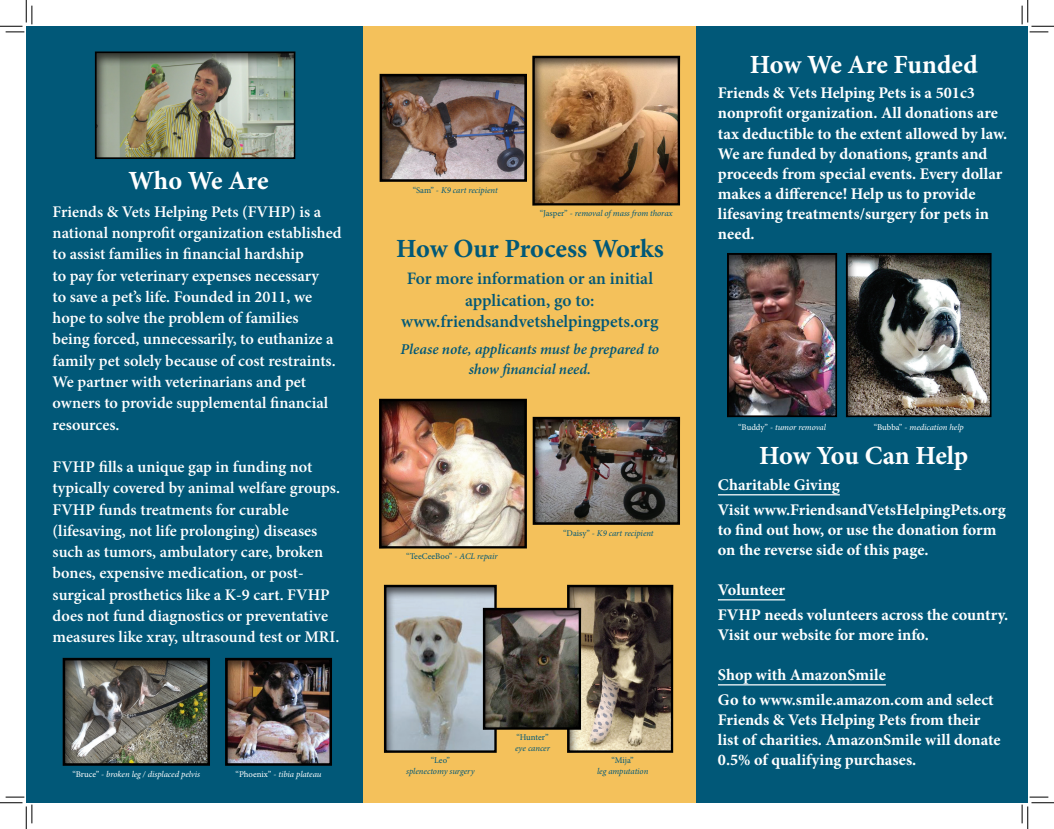
<style>
.page{position:relative;width:1054px;height:829px;background:#fff}
.page>*{position:absolute;margin:0;border:0;box-sizing:border-box;transform-origin:0 0}
.t1{font:700 26.25px "Minion Pro";letter-spacing:-.005em;color:#fff}
.t2{font:700 26.25px "Minion Pro";color:#015878}
.t3{font:600 17.5px/21.2px "Minion Pro";color:#015878;text-align:center}
.t4{font:600 16.25px/21.2px "Minion Pro";color:#fff}
.t5{font:700 16.25px/20px "Minion Pro";color:#fff}
.t6{font:italic 600 15px/20px "Minion Pro";letter-spacing:-.005em;color:#015878;text-align:center}
.t7{font:italic 8.75px "Minion Pro";letter-spacing:-.005em;color:#015878}
.t8{font:italic 8.75px "Minion Pro";letter-spacing:-.01em;color:#fff}
.t9{font:8.75px "Minion Pro";color:#015878}
.s1{font-style:normal}
.s2{font-style:italic}
</style>
<div class="page">
<div style="left:26px;top:26px;width:337px;height:776px;background:#015878"></div>
<div style="left:696px;top:26px;width:332px;height:776px;background:#015878"></div>
<div style="left:363px;top:26px;width:333px;height:776px;background:#f4c15b"></div>
<hr style="left:718px;top:494px;width:122px;height:1px;background:#fff">
<hr style="left:718px;top:599px;width:67px;height:1px;background:#fff">
<hr style="left:718px;top:684px;width:168px;height:1px;background:#fff">
<div style="left:94px;top:50px;width:202px;height:110px;background:#231f20;opacity:.75"></div>
<div style="left:379px;top:72px;width:149px;height:110px;background:#231f20;opacity:.75"></div>
<div style="left:532px;top:415px;width:149px;height:110px;background:#231f20;opacity:.75"></div>
<div style="left:62px;top:656px;width:149px;height:110px;background:#231f20;opacity:.75"></div>
<div style="left:225px;top:656px;width:107px;height:110px;background:#231f20;opacity:.75"></div>
<div style="left:531px;top:53px;width:149px;height:153px;background:#231f20;opacity:.75"></div>
<div style="left:378px;top:396px;width:149px;height:153px;background:#231f20;opacity:.75"></div>
<div style="left:384px;top:583px;width:113px;height:170px;background:#231f20;opacity:.75"></div>
<div style="left:567px;top:583px;width:107px;height:170px;background:#231f20;opacity:.75"></div>
<div style="left:483px;top:606px;width:98px;height:124px;background:#231f20;opacity:.75"></div>
<div style="left:725px;top:250px;width:112px;height:168px;background:#231f20;opacity:.75"></div>
<div style="left:844px;top:250px;width:148px;height:168px;background:#231f20;opacity:.75"></div>
<svg style="left:0;top:0;width:33px;height:33px"></svg>
<svg style="left:0;top:796px;width:33px;height:33px"></svg>
<svg style="left:1021px;top:0;width:33px;height:33px"></svg>
<svg style="left:1021px;top:796px;width:33px;height:33px"></svg>
<h1 class="t1" style="left:128px;top:162px;width:142px">Who We Are</h1>
<p class="t4" style="left:53px;top:201px;width:290px">Friends &amp; Vets Helping Pets (FVHP) is a national nonprofit organization established to assist families in financial hardship<br>to pay for veterinary expenses necessary<br>to save a pet’s life. Founded in 2011, we hope to solve the problem of families<br>being forced, unnecessarily, to euthanize a family pet solely because of cost restraints.<br>We partner with veterinarians and pet owners to provide supplemental financial resources.</p>
<p class="t4" style="left:53px;top:456px;width:289px">FVHP fills a unique gap in funding not typically covered by animal welfare groups.<br>FVHP funds treatments for curable (lifesaving, not life prolonging) diseases such as tumors, ambulatory care, broken bones, expensive medication, or post&shy;surgical prosthetics like a K-9 cart. FVHP does not fund diagnostics or preventative measures like xray, ultrasound test or MRI.</p>
<p class="t8" style="left:72px;top:768px;width:129px"><span class="s1">“Bruce” -</span> broken leg / displaced pelvis</p>
<p class="t8" style="left:236px;top:768px;width:87px"><span class="s1">“Phoenix” -</span> tibia plateau</p>
<p class="t7" style="left:413px;top:184px;width:86px"><span class="s1">“Sam” -</span> K9 cart recipient</p>
<p class="t7" style="left:540px;top:207px;width:134px"><span class="s1">“Jasper” -</span> removal of mass from thorax</p>
<h1 class="t2" style="left:396px;top:230px;width:269px">How Our Process Works</h1>
<p class="t3" style="left:401px;top:268px;width:259px">For more information or an initial application, go to: www.friendsandvetshelpingpets.org</p>
<p class="t6" style="left:400px;top:339px;width:260px">Please note, applicants must be prepared to show financial need.</p>
<p class="t9" style="left:406px;top:550px;width:93px">“TeeCeeBoo” - <span class="s2">ACL repair</span></p>
<p class="t7" style="left:563px;top:527px;width:92px"><span class="s1">“Daisy” -</span> K9 cart recipient</p>
<p class="t9" style="left:431px;top:755px;width:21px">“Leo”</p>
<p class="t7" style="left:406px;top:765px;width:70px">splenectomy surgery</p>
<p class="t9" style="left:516px;top:732px;width:33px">“Hunter”</p>
<p class="t7" style="left:515px;top:742px;width:36px">eye cancer</p>
<p class="t9" style="left:612px;top:755px;width:24px">“Mija”</p>
<p class="t7" style="left:597px;top:765px;width:53px">leg amputation</p>
<h1 class="t1" style="left:750px;top:47px;width:229px">How We Are Funded</h1>
<p class="t5" style="left:718px;top:83px;width:291px">Friends &amp; Vets Helping Pets is a 501c3 nonprofit organization. All donations are tax deductible to the extent allowed by law.<br>We are funded by donations, grants and proceeds from special events. Every dollar makes a difference! Help us to provide lifesaving treatments/surgery for pets in need.</p>
<p class="t8" style="left:738px;top:421px;width:89px"><span class="s1">“Buddy” -</span> tumor removal</p>
<p class="t8" style="left:874px;top:421px;width:91px"><span class="s1">“Bubba” -</span> medication help</p>
<h1 class="t1" style="left:759px;top:437px;width:211px">How You Can Help</h1>
<p class="t5" style="left:718px;top:472px;width:289px;line-height:25px">Charitable Giving<br>Visit www.FriendsandVetsHelpingPets.org</p>
<p class="t5" style="left:718px;top:519px;width:280px">to find out how, or use the donation form on the reverse side of this page.</p>
<p class="t5" style="left:718px;top:577px;width:292px;line-height:25px">Volunteer<br>FVHP needs volunteers across the country.</p>
<p class="t5" style="left:718px;top:624px;width:212px">Visit our website for more info.</p>
<p class="t5" style="left:718px;top:662px;width:277px;line-height:25px">Shop with AmazonSmile<br>Go to www.smile.amazon.com and select</p>
<p class="t5" style="left:718px;top:709px;width:284px">Friends &amp; Vets Helping Pets from their list of charities. AmazonSmile will donate<br>0.5% of qualifying purchases.</p>
</div>
